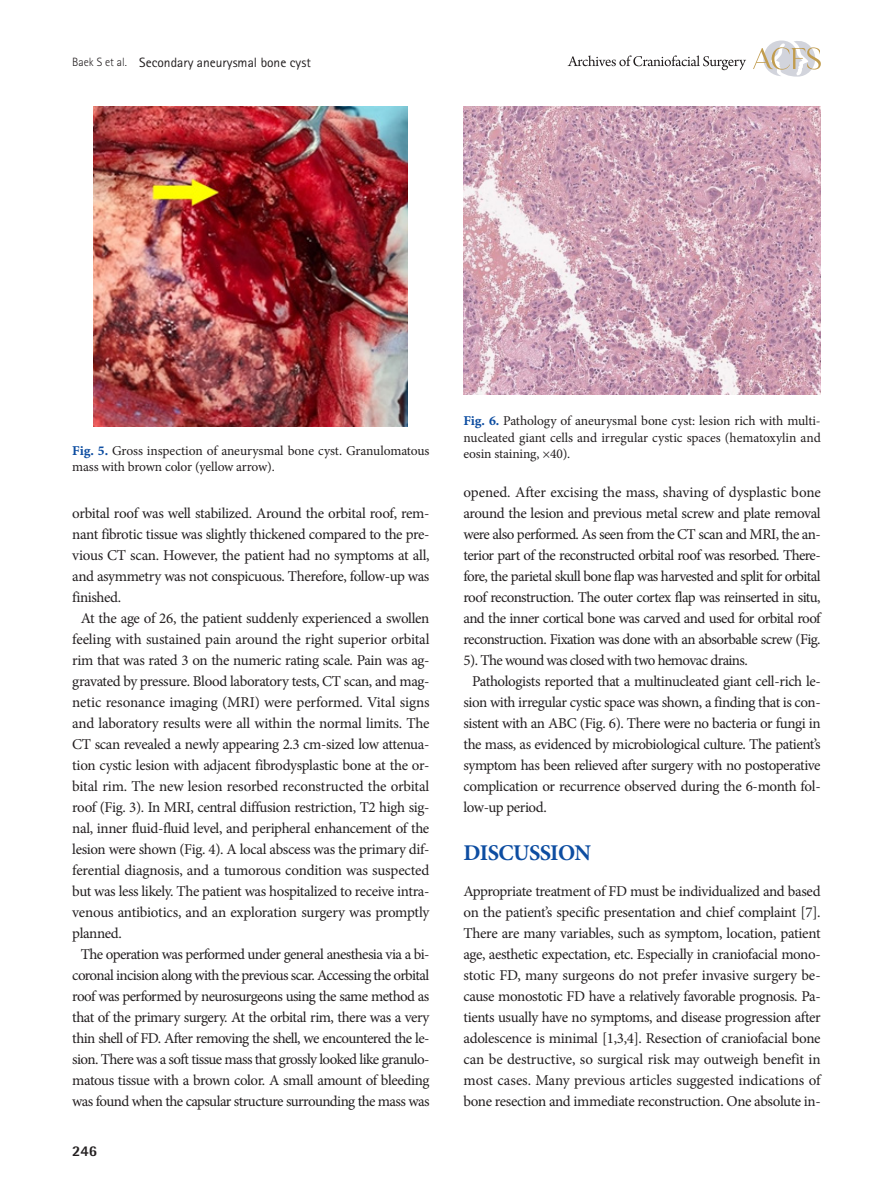
<style>
.page{position:relative;width:893px;height:1191px;background:#fff}
.page>*{position:absolute;margin:0;border:0;box-sizing:border-box;transform-origin:0 0}
.대제목{font:700 22.5px "Minion Pro";letter-spacing:-.025em;color:#0d4da1}
.본문{font:15px/21px "Minion Pro";letter-spacing:-.04em;color:#231f20;text-align:justify}
.본문_0{font:15px/21px "Minion Pro";letter-spacing:-.025em;color:#231f20;text-align:justify}
.t1{font:800 15px "Rotis Semi Sans Std";color:#231f20}
.표그림제목{font:13.5px/16.2px "Minion Pro";letter-spacing:-.01em;color:#231f20}
.t2{font:13.5px "Rotis Sans Serif Std";color:#231f20}
.s1{font-weight:300;font-size:12px}
.s2{font-family:"Minion Pro Bold Capt";color:#0d4da1}
</style>
<div class="page">
<svg style="left:753px;top:40px;width:68px;height:37px"></svg>
<svg style="left:568px;top:55px;width:178px;height:15px"></svg>
<img style="left:94px;top:106px;width:314px;height:320px">
<img style="left:463px;top:106px;width:358px;height:288px">
<p class="t2" style="left:72px;top:54px;width:240px"><span class="s1">Baek S et al.</span> Secondary aneurysmal bone cyst</p>
<p class="표그림제목" style="left:72px;top:442px;width:359px"><span class="s2">Fig. 5.</span> Gross inspection of aneurysmal bone cyst. Granulomatous mass with brown color (yellow arrow).</p>
<p class="본문" style="left:72px;top:502px;width:359px">orbital roof was well stabilized. Around the orbital roof, rem&shy;nant fibrotic tissue was slightly thickened compared to the pre&shy;vious CT scan. However, the patient had no symptoms at all, and asymmetry was not conspicuous. Therefore, follow-up was finished.</p>
<p class="본문" style="left:72px;top:607px;width:359px;text-indent:9px">At the age of 26, the patient suddenly experienced a swollen feeling with sustained pain around the right superior orbital rim that was rated 3 on the numeric rating scale. Pain was ag&shy;gravated by pressure. Blood laboratory tests, CT scan, and mag&shy;netic resonance imaging (MRI) were performed. Vital signs and laboratory results were all within the normal limits. The CT scan revealed a newly appearing 2.3 cm-sized low attenua&shy;tion cystic lesion with adjacent fibrodysplastic bone at the or&shy;bital rim. The new lesion resorbed reconstructed the orbital roof (Fig. 3). In MRI, central diffusion restriction, T2 high sig&shy;nal, inner fluid-fluid level, and peripheral enhancement of the lesion were shown (Fig. 4). A local abscess was the primary dif&shy;ferential diagnosis, and a tumorous condition was suspected but was less likely. The patient was hospitalized to receive intra&shy;venous antibiotics, and an exploration surgery was promptly planned.</p>
<p class="본문" style="left:72px;top:943px;width:359px;text-align:center">The operation was performed under general anesthesia via a bi&shy;coronal incision along with the previous scar. Accessing the orbital roof was performed by neurosurgeons using the same method as that of the primary surgery. At the orbital rim, there was a very thin shell of FD. After removing the shell, we encountered the le&shy;sion. There was a soft tissue mass that grossly looked like granulo&shy;matous tissue with a brown color. A small amount of bleeding was found when the capsular structure surrounding the mass was</p>
<p class="t1" style="left:72px;top:1141px;width:27px">246</p>
<p class="표그림제목" style="left:463px;top:413px;width:359px;text-align:justify"><span class="s2">Fig. 6.</span> Pathology of aneurysmal bone cyst: lesion rich with multi&shy;nucleated giant cells and irregular cystic spaces (hematoxylin and eosin staining, ×40).</p>
<p class="본문" style="left:463px;top:481px;width:359px">opened. After excising the mass, shaving of dysplastic bone around the lesion and previous metal screw and plate removal were also performed. As seen from the CT scan and MRI, the an&shy;terior part of the reconstructed orbital roof was resorbed. There&shy;fore, the parietal skull bone flap was harvested and split for orbital roof reconstruction. The outer cortex flap was reinserted in situ, and the inner cortical bone was carved and used for orbital roof reconstruction. Fixation was done with an absorbable screw (Fig.<br>5). The wound was closed with two hemovac drains.</p>
<p class="본문" style="left:463px;top:670px;width:359px;text-indent:9px">Pathologists reported that a multinucleated giant cell-rich le&shy;sion with irregular cystic space was shown, a finding that is con&shy;sistent with an ABC (Fig. 6). There were no bacteria or fungi in the mass, as evidenced by microbiological culture. The patient’s symptom has been relieved after surgery with no postoperative complication or recurrence observed during the 6-month fol&shy;low-up period.</p>
<p class="대제목" style="left:463px;top:837px;width:129px">DISCUSSION</p>
<p class="본문_0" style="left:463px;top:880px;width:359px">Appropriate treatment of FD must be individualized and based on the patient’s specific presentation and chief complaint [7].<br>There are many variables, such as symptom, location, patient age, aesthetic expectation, etc. Especially in craniofacial mono&shy;stotic FD, many surgeons do not prefer invasive surgery be&shy;cause monostotic FD have a relatively favorable prognosis. Pa&shy;tients usually have no symptoms, and disease progression after adolescence is minimal [1,3,4]. Resection of craniofacial bone can be destructive, so surgical risk may outweigh benefit in most cases. Many previous articles suggested indications of bone resection and immediate reconstruction. One absolute in-</p>
</div>
